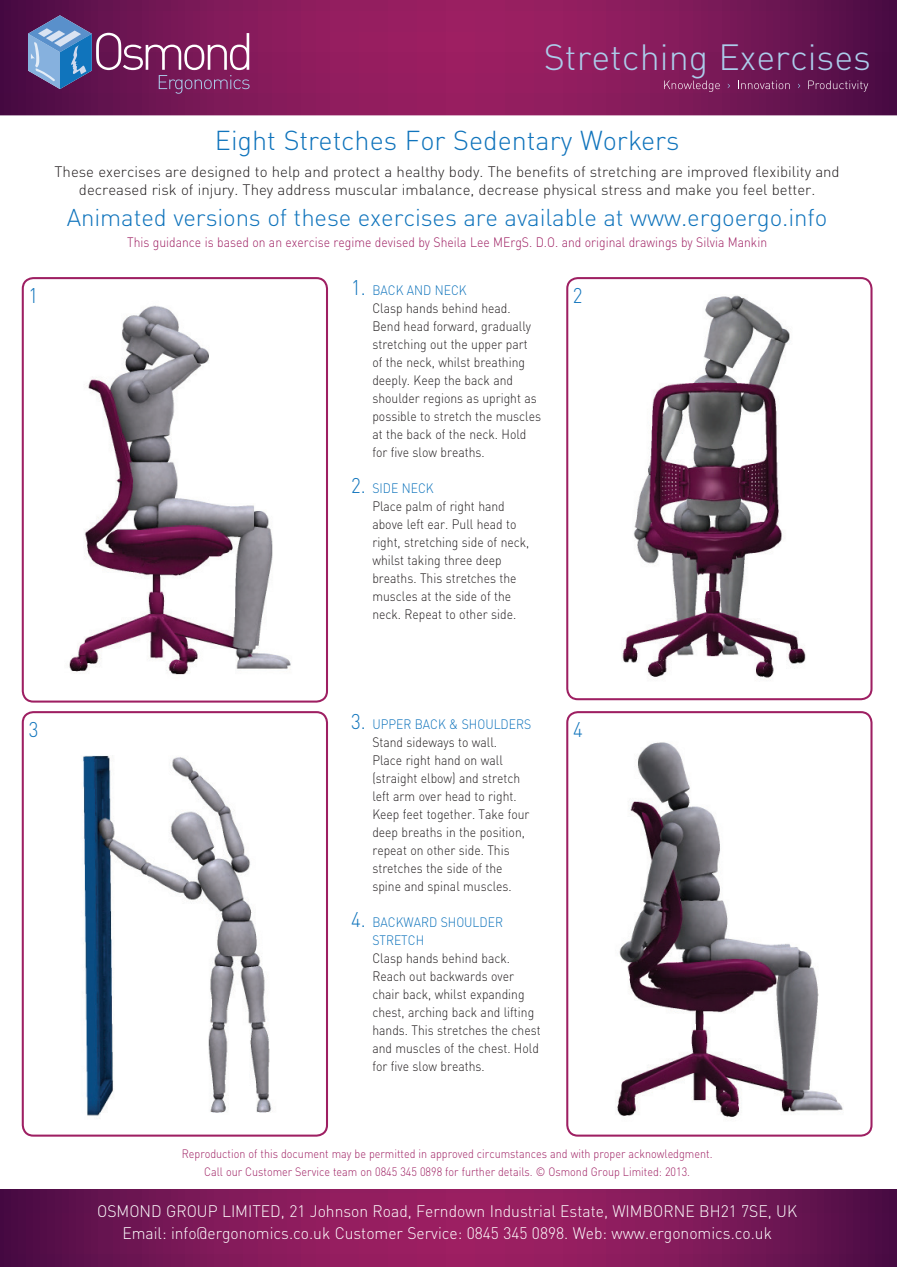
<style>
.page{position:relative;width:897px;height:1267px;background:#fff}
.page>*{position:absolute;margin:0;border:0;box-sizing:border-box;transform-origin:0 0}
.t1{font:300 36px "DINOT";color:#accdeb}
.t2{font:300 27px "DINOT";color:#1074bc}
.t3{font:300 24px "DINOT";letter-spacing:-.005em;color:#1074bc}
.t4{font:300 21px "DINOT";color:#1074bc;scale:.9 1}
.t5{font:300 16.5px/22.5px "DINOT";color:#fff;text-align:center;scale:.95 1}
.t6{font:300 15px/18px "DINOT";color:#231f20;text-align:center}
.t7{font:300 13.5px/18px "DINOT";color:#231f20;scale:.9 1}
.t8{font:300 13.5px "DINOT";color:#9e1f62;scale:.9 1}
.t9{font:300 13.5px/18px "DINOT";color:#1074bc;scale:.9 1}
.t10{font:300 12px/18px "DINOT";color:#9e1f62;text-align:center;scale:.9 1}
.s1{font-size:21px;color:#1074bc}
.s2{color:#1074bc}
.s3{font-size:21px}
</style>
<div class="page">
<svg style="left:0;top:0;width:897px;height:115px;background:#7e1858"></svg>
<svg style="left:28px;top:15px;width:221px;height:79px;background:#79447b"></svg>
<svg style="left:664px;top:80px;width:56px;height:12px"></svg>
<svg style="left:727px;top:83px;width:3px;height:5px"></svg>
<svg style="left:738px;top:80px;width:51px;height:9px"></svg>
<svg style="left:808px;top:80px;width:60px;height:12px"></svg>
<img style="left:22px;top:279px;width:306px;height:423px">
<div style="left:22px;top:277px;width:306px;height:425px;border:2px solid #9e1f62;border-radius:11px"></div>
<img style="left:568px;top:277px;width:304px;height:423px">
<div style="left:566px;top:277px;width:306px;height:423px;border:2px solid #9e1f62;border-radius:11px"></div>
<img style="left:568px;top:711px;width:304px;height:425px">
<div style="left:566px;top:711px;width:306px;height:425px;border:2px solid #9e1f62;border-radius:11px"></div>
<img style="left:22px;top:713px;width:306px;height:423px">
<div style="left:22px;top:711px;width:306px;height:425px;border:2px solid #9e1f62;border-radius:11px"></div>
<svg style="left:0;top:1189px;width:897px;height:77px;background:#7c1857"></svg>
<svg style="left:892px;top:1262px;width:5px;height:5px"></svg>
<h1 class="t1" style="left:544px;top:35px;width:329px">Stretching Exercises</h1>
<h2 class="t2" style="left:215px;top:124px;width:466px">Eight Stretches For Sedentary Workers</h2>
<p class="t6" style="left:55px;top:162px;width:786px">These exercises are designed to help and protect a healthy body. The benefits of stretching are improved flexibility and decreased risk of injury. They address muscular imbalance, decrease physical stress and make you feel better.</p>
<h3 class="t3" style="left:67px;top:202px;width:762px">Animated versions of these exercises are available at www.ergoergo.info</h3>
<p class="t8" style="left:127px;top:233px;width:712px">This guidance is based on an exercise regime devised by Sheila Lee MErgS. D.O. and original drawings by Silvia Mankin</p>
<p class="t7" style="left:372px;top:280px;width:189px;text-indent:-21px"><span class="s1">1.</span> <span class="s2">BACK AND NECK<br></span>Clasp hands behind head.<br>Bend head forward, gradually stretching out the upper part of the neck, whilst breathing deeply. Keep the back and shoulder regions as upright as possible to stretch the muscles at the back of the neck. Hold for five slow breaths.</p>
<p class="t7" style="left:372px;top:478px;width:176px;text-indent:-21px"><span class="s1">2.</span> <span class="s2">SIDE NECK<br></span>Place palm of right hand above left ear. Pull head to right, stretching side of neck, whilst taking three deep breaths. This stretches the muscles at the side of the neck. Repeat to other side.</p>
<h3 class="t4" style="left:29px;top:282px;width:12px">1</h3>
<h3 class="t4" style="left:573px;top:282px;width:12px">2</h3>
<p class="t7" style="left:372px;top:714px;width:178px;text-indent:-21px"><span class="s1">3.</span> <span class="s2">UPPER BACK &amp; SHOULDERS<br></span>Stand sideways to wall.<br>Place right hand on wall (straight elbow) and stretch left arm over head to right.<br>Keep feet together. Take four deep breaths in the position, repeat on other side. This stretches the side of the spine and spinal muscles.</p>
<p class="t9" style="left:372px;top:912px;width:147px;text-indent:-21px"><span class="s3">4.</span> BACKWARD SHOULDER<br>STRETCH</p>
<p class="t7" style="left:372px;top:948px;width:188px">Clasp hands behind back.<br>Reach out backwards over chair back, whilst expanding chest, arching back and lifting hands. This stretches the chest and muscles of the chest. Hold for five slow breaths.</p>
<h3 class="t4" style="left:29px;top:716px;width:12px">3</h3>
<h3 class="t4" style="left:573px;top:716px;width:12px">4</h3>
<p class="t10" style="left:182px;top:1144px;width:591px">Reproduction of this document may be permitted in approved circumstances and with proper acknowledgment.<br>Call our Customer Service team on 0845 345 0898 for further details. © Osmond Group Limited: 2013.</p>
<p class="t5" style="left:97px;top:1198px;width:738px">OSMOND GROUP LIMITED, 21 Johnson Road, Ferndown Industrial Estate, WIMBORNE BH21 7SE, UK<br>Email: info@ergonomics.co.uk Customer Service: 0845 345 0898. Web: www.ergonomics.co.uk</p>
</div>
